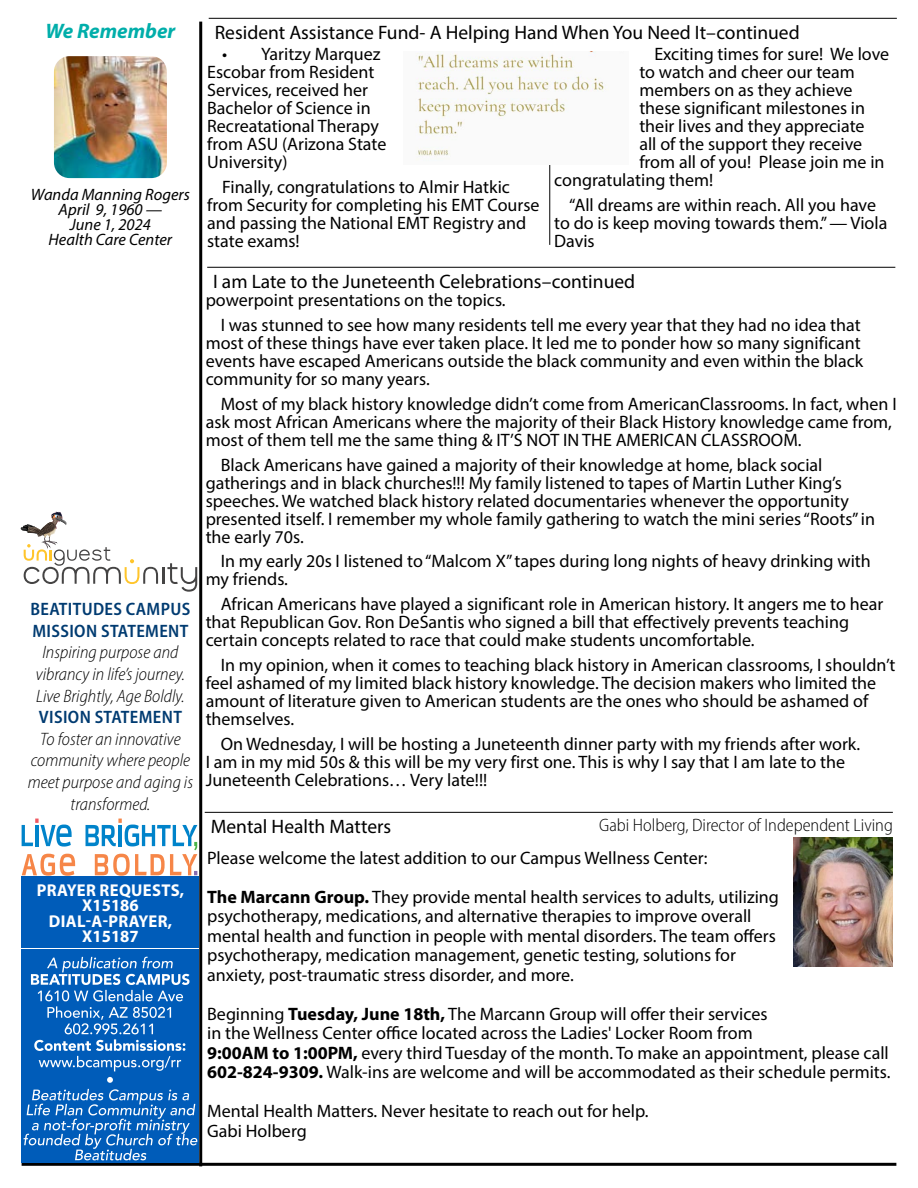
<style>
.page{position:relative;width:918px;height:1188px;background:#fff}
.page>*{position:absolute;margin:0;border:0;box-sizing:border-box;transform-origin:0 0}
.t1{font:italic 700 21px "Myriad Pro";color:#00aeaa}
.t2{font:19.5px "Myriad Pro";color:#000}
.t3{font:18px/18px "Myriad Pro";color:#000}
.t4{font:italic 300 semi-condensed 18px/21.6px "Myriad Pro";color:#000;text-align:center}
.t5{font:600 semi-condensed 18px/21.6px "Myriad Pro";letter-spacing:.02em;color:#003b71}
.t6{font:300 semi-condensed 18px "Myriad Pro";color:#000}
.t7{font:700 17.1px/15.6px "Myriad Pro";letter-spacing:.015em;color:#fff;text-align:center}
.t8{font:italic 16.5px/15px "Myriad Pro";color:#000;text-align:center}
.s1{font-weight:700}
</style>
<div class="page">
<hr style="left:22px;top:1163px;width:874px;height:3px;background:#000">
<div style="left:22px;top:949px;width:177px;height:214px;background:#005cb9"></div>
<svg style="left:23px;top:1089px;width:174px;height:71px"></svg>
<svg style="left:107px;top:1077px;width:6px;height:6px"></svg>
<svg style="left:31px;top:957px;width:159px;height:114px"></svg>
<hr style="left:199px;top:22px;width:3px;height:1144px;background:#000">
<div style="left:22px;top:877px;width:177px;height:71px;background:#005cb9"></div>
<svg style="left:22px;top:819px;width:50px;height:28px"></svg>
<svg style="left:22px;top:854px;width:53px;height:22px"></svg>
<svg style="left:86px;top:819px;width:111px;height:57px"></svg>
<svg style="left:21px;top:512px;width:176px;height:80px"></svg>
<hr style="left:209px;top:18px;width:688px;height:1px;background:#000">
<hr style="left:550px;top:164px;width:1px;height:81px;background:#000">
<img style="left:416px;top:52px;width:193px;height:108px">
<hr style="left:205px;top:812px;width:688px;height:1px;background:#000">
<hr style="left:207px;top:267px;width:688px;height:1px;background:#000">
<img style="left:793px;top:838px;width:100px;height:129px">
<img style="left:54px;top:56px;width:113px;height:122px">
<p class="t1" style="left:46px;top:18px;width:131px">We Remember</p>
<p class="t8" style="left:31px;top:187px;width:160px">Wanda Manning Rogers<br>April 9, 1960 —<br>June 1, 2024<br>Health Care Center</p>
<p class="t5" style="left:30px;top:598px;width:161px">BEATITUDES CAMPUS<br>MISSION STATEMENT</p>
<p class="t4" style="left:36px;top:641px;width:151px">Inspiring purpose and vibrancy in life’s journey.<br>Live Brightly, Age Boldly.</p>
<p class="t5" style="left:39px;top:706px;width:145px">VISION STATEMENT</p>
<p class="t4" style="left:28px;top:728px;width:167px">To foster an innovative community where people meet purpose and aging is transformed.</p>
<p class="t7" style="left:37px;top:881px;width:149px">PRAYER REQUESTS,<br>X15186<br>DIAL-A-PRAYER,<br>X15187</p>
<p class="t2" style="left:215px;top:20px;width:587px">Resident Assistance Fund- A Helping Hand When You Need It–continued</p>
<p class="t3" style="left:207px;top:45px;width:181px;text-indent:15px">• Yaritzy Marquez<br>Escobar from Resident<br>Services, received her<br>Bachelor of Science in<br>Recreatational Therapy from ASU (Arizona State<br>University)</p>
<p class="t3" style="left:207px;top:178px;width:334px;text-indent:15px">Finally, congratulations to Almir Hatkic from Security for completing his EMT Course and passing the National EMT Registry and state exams!</p>
<p class="t3" style="left:654px;top:45px;width:236px">Exciting times for sure! We love</p>
<p class="t3" style="left:639px;top:63px;width:217px">to watch and cheer our team</p>
<p class="t3" style="left:639px;top:81px;width:215px">members on as they achieve</p>
<p class="t3" style="left:639px;top:99px;width:227px">these significant milestones in</p>
<p class="t3" style="left:639px;top:117px;width:227px">their lives and they appreciate</p>
<p class="t3" style="left:639px;top:135px;width:224px">all of the support they receive</p>
<p class="t3" style="left:639px;top:153px;width:247px">from all of you! Please join me in</p>
<p class="t3" style="left:554px;top:171px;width:161px">congratulating them!</p>
<p class="t3" style="left:554px;top:196px;width:335px;text-indent:15px">“All dreams are within reach. All you have to do is keep moving towards them.” — Viola<br>Davis</p>
<p class="t2" style="left:213px;top:269px;width:424px">I am Late to the Juneteenth Celebrations–continued</p>
<p class="t3" style="left:221px;top:288px;width:642px;line-height:24.8px;text-indent:-15px">powerpoint presentations on the topics.<br>I was stunned to see how many residents tell me every year that they had no idea that</p>
<p class="t3" style="left:206px;top:334px;width:659px">most of these things have ever taken place. It led me to ponder how so many significant events have escaped Americans outside the black community and even within the black community for so many years.</p>
<p class="t3" style="left:206px;top:395px;width:692px;text-indent:15px">Most of my black history knowledge didn’t come from AmericanClassrooms. In fact, when I ask most African Americans where the majority of their Black History knowledge came from, most of them tell me the same thing &amp; IT’S NOT IN THE AMERICAN CLASSROOM.</p>
<p class="t3" style="left:206px;top:455px;width:671px;text-indent:15px">Black Americans have gained a majority of their knowledge at home, black social gatherings and in black churches!!! My family listened to tapes of Martin Luther King’s speeches. We watched black history related documentaries whenever the opportunity presented itself. I remember my whole family gathering to watch the mini series “Roots” in the early 70s.</p>
<p class="t3" style="left:206px;top:552px;width:667px;text-indent:15px">In my early 20s I listened to “Malcom X” tapes during long nights of heavy drinking with my friends.</p>
<p class="t3" style="left:206px;top:595px;width:679px;text-indent:15px">African Americans have played a significant role in American history. It angers me to hear that Republican Gov. Ron DeSantis who signed a bill that effectively prevents teaching certain concepts related to race that could make students uncomfortable.</p>
<p class="t3" style="left:206px;top:656px;width:691px;text-indent:15px">In my opinion, when it comes to teaching black history in American classrooms, I shouldn’t feel ashamed of my limited black history knowledge. The decision makers who limited the amount of literature given to American students are the ones who should be ashamed of themselves.</p>
<p class="t3" style="left:206px;top:734px;width:656px;text-indent:15px">On Wednesday, I will be hosting a Juneteenth dinner party with my friends after work.<br>I am in my mid 50s &amp; this will be my very first one. This is why I say that I am late to the<br>Juneteenth Celebrations… Very late!!!</p>
<p class="t6" style="left:599px;top:814px;width:295px">Gabi Holberg, Director of Independent Living</p>
<p class="t2" style="left:211px;top:814px;width:182px">Mental Health Matters</p>
<p class="t3" style="left:207px;top:838px;width:573px;line-height:39px">Please welcome the latest addition to our Campus Wellness Center:<br><span class="s1">The Marcann Group.</span> They provide mental health services to adults, utilizing</p>
<p class="t3" style="left:207px;top:906px;width:570px;line-height:19.5px">psychotherapy, medications, and alternative therapies to improve overall mental health and function in people with mental disorders. The team offers psychotherapy, medication management, genetic testing, solutions for anxiety, post-traumatic stress disorder, and more.</p>
<p class="t3" style="left:207px;top:1004px;width:685px;line-height:19.5px">Beginning <span class="s1">Tuesday, June 18th,</span> The Marcann Group will offer their services<br>in the Wellness Center office located across the Ladies' Locker Room from<br><span class="s1">9:00AM to 1:00PM,</span> every third Tuesday of the month. To make an appointment, please call <span class="s1">602-824-9309.</span> Walk-ins are welcome and will be accommodated as their schedule permits.</p>
<p class="t3" style="left:207px;top:1101px;width:443px;line-height:19.5px">Mental Health Matters. Never hesitate to reach out for help.<br>Gabi Holberg</p>
</div>
